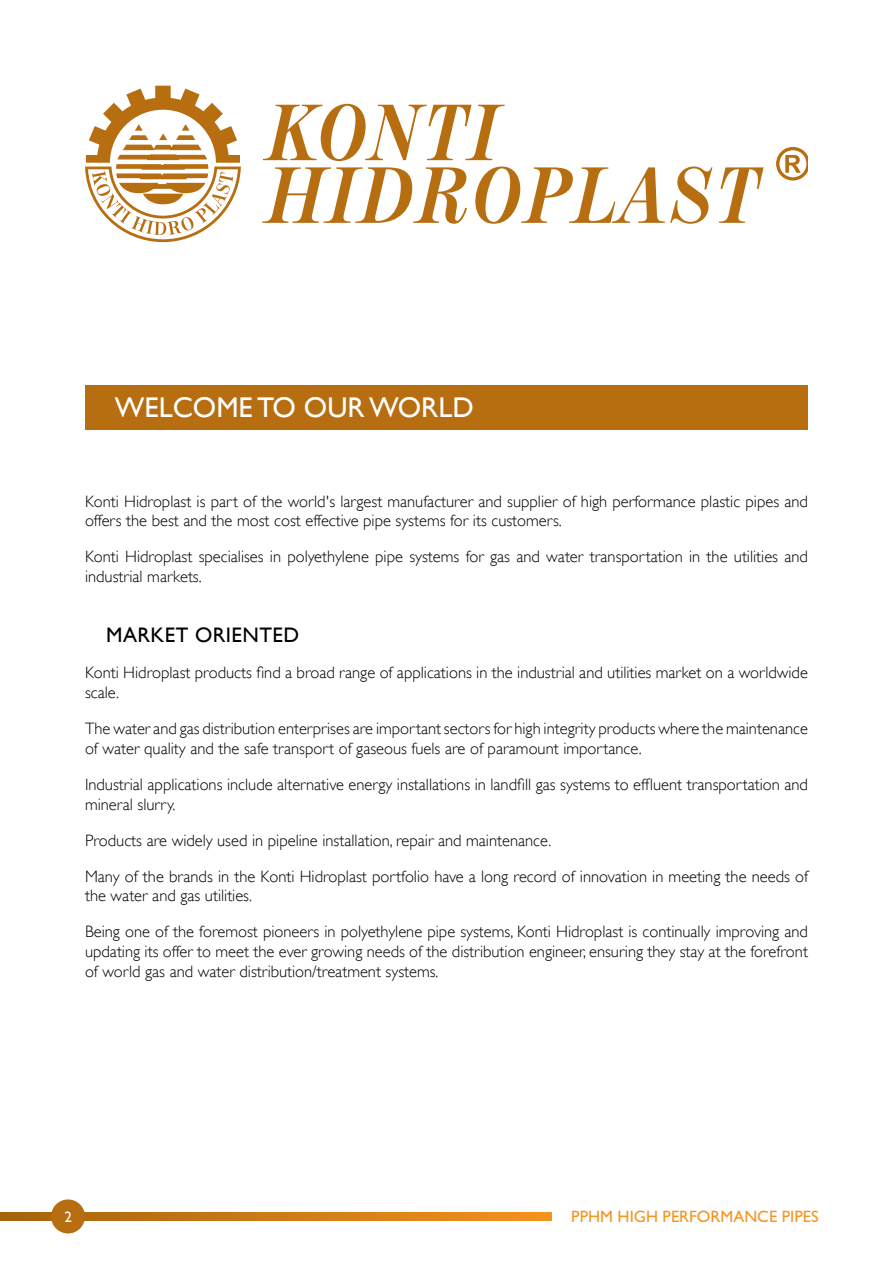
<style>
.page{position:relative;width:893px;height:1263px;background:#fff}
.page>*{position:absolute;margin:0;border:0;box-sizing:border-box;transform-origin:0 0}
.t1{font:28.5px "Gill Sans Alt One WGL";color:#fff}
.t2{font:21px "Gill Sans Alt One WGL";letter-spacing:.02em;color:#000}
.t3{font:16.5px/19.8px "Gill Sans Alt One WGL Light";color:#000}
.t4{font:16.5px "Gill Sans Alt One WGL";color:#f7941e}
.t5{font:15px "Gill Sans Alt One WGL";color:#fff}
</style>
<div class="page">
<svg style="left:0;top:1212px;width:551px;height:8px;background:#ce7b16"></svg>
<div style="left:51px;top:1199px;width:34px;height:34px;background:#b76e11;border-radius:50%"></div>
<svg style="left:85px;top:86px;width:156px;height:156px"></svg>
<svg style="left:262px;top:104px;width:450px;height:120px"></svg>
<svg style="left:719px;top:167px;width:45px;height:56px"></svg>
<svg style="left:776px;top:147px;width:32px;height:34px"></svg>
<div style="left:85px;top:386px;width:723px;height:44px;background:#b76e11"></div>
<h1 class="t1" style="left:115px;top:388px;width:360px">WELCOME TO OUR WORLD</h1>
<p class="t3" style="left:85px;top:491px;width:724px">Konti Hidroplast is part of the world's largest manufacturer and supplier of high performance plastic pipes and offers the best and the most cost effective pipe systems for its customers.</p>
<p class="t3" style="left:85px;top:547px;width:724px">Konti Hidroplast specialises in polyethylene pipe systems for gas and water transportation in the utilities and industrial markets.</p>
<p class="t2" style="left:106px;top:621px;width:194px">MARKET ORIENTED</p>
<p class="t3" style="left:85px;top:663px;width:724px">Konti Hidroplast products find a broad range of applications in the industrial and utilities market on a worldwide scale.</p>
<p class="t3" style="left:85px;top:719px;width:724px">The water and gas distribution enterprises are important sectors for high integrity products where the maintenance of water quality and the safe transport of gaseous fuels are of paramount importance.</p>
<p class="t3" style="left:85px;top:774px;width:724px">Industrial applications include alternative energy installations in landfill gas systems to effluent transportation and mineral slurry.</p>
<p class="t3" style="left:85px;top:822px;width:724px;line-height:36px">Products are widely used in pipeline installation, repair and maintenance.<br>Many of the brands in the Konti Hidroplast portfolio have a long record of innovation in meeting the needs of</p>
<p class="t3" style="left:85px;top:878px;width:724px;line-height:36px">the water and gas utilities.<br>Being one of the foremost pioneers in polyethylene pipe systems, Konti Hidroplast is continually improving and</p>
<p class="t3" style="left:85px;top:942px;width:724px">updating its offer to meet the ever growing needs of the distribution engineer, ensuring they stay at the forefront of world gas and water distribution/treatment systems.</p>
<p class="t5" style="left:64px;top:1206px;width:9px">2</p>
<p class="t4" style="left:571px;top:1205px;width:249px">PPHM HIGH PERFORMANCE PIPES</p>
</div>
